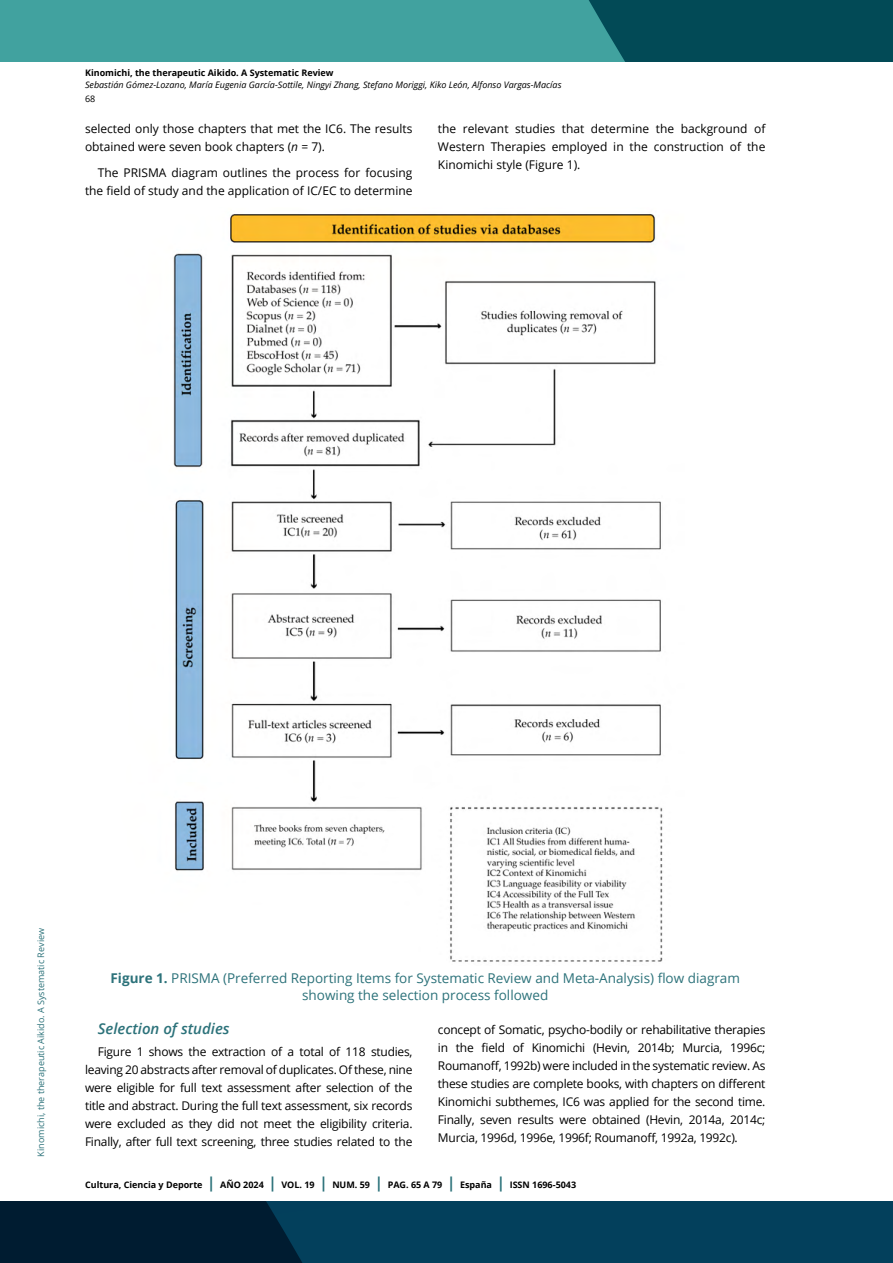
<style>
.page{position:relative;width:893px;height:1263px;background:#fff}
.page>*{position:absolute;margin:0;border:0;box-sizing:border-box;transform-origin:0 0}
.subtitulo_2_H3{font:italic 600 15px "Open Sans";color:#2c727a}
.titulo_tablas_imagen{font:13.5px/16.2px "Open Sans";color:#2c727a;text-align:center}
.Cuerpo_de_texto_P{font:12px/18px "Open Sans";color:#000;text-align:justify}
.t1{font:700 9px "Open Sans";color:#000}
.t2{font:italic 9px "Open Sans";color:#000}
.t3{font:9px "Open Sans";color:#2c727a}
.t4{font:9px "Open Sans";color:#000}
.s1{font-style:italic}
.s2{font-weight:700}
.s3{font-size:15px;color:#2c727a}
</style>
<div class="page">
<svg style="left:0;top:1201px;width:893px;height:62px;background:#02344e"></svg>
<div style="left:0;top:0;width:893px;height:62px;background:#41a29f"></div>
<div style="left:589px;top:0;width:304px;height:62px;background:#024a56"></div>
<img style="left:173px;top:214px;width:490px;height:748px">
<p class="t1" style="left:85px;top:67px;width:250px">Kinomichi, the therapeutic Aikido. A Systematic Review</p>
<p class="t2" style="left:85px;top:79px;width:478px">Sebastián Gómez-Lozano, María Eugenia García-Sottile, Ningyi Zhang, Stefano Moriggi, Kiko León, Alfonso Vargas-Macías</p>
<p class="t4" style="left:85px;top:92px;width:12px">68</p>
<p class="Cuerpo_de_texto_P" style="left:85px;top:119px;width:329px">selected only those chapters that met the IC6. The results obtained were seven book chapters (<span class="s1">n</span> = 7).</p>
<p class="Cuerpo_de_texto_P" style="left:85px;top:163px;width:329px;text-align:right">The PRISMA diagram outlines the process for focusing the field of study and the application of IC/EC to determine</p>
<p class="Cuerpo_de_texto_P" style="left:438px;top:119px;width:329px">the relevant studies that determine the background of Western Therapies employed in the construction of the Kinomichi style (Figure 1).</p>
<p class="t3" style="left:35px;top:1156px;width:230px;rotate:-90deg">Kinomichi, the therapeutic Aikido. A Systematic Review</p>
<p class="titulo_tablas_imagen" style="left:111px;top:970px;width:631px"><span class="s2">Figure 1.</span> PRISMA (Preferred Reporting Items for Systematic Review and Meta-Analysis) flow diagram showing the selection process followed</p>
<p class="subtitulo_2_H3" style="left:98px;top:1018px;width:133px">Selection of studies</p>
<p class="Cuerpo_de_texto_P" style="left:85px;top:1043px;width:329px;text-indent:13px">Figure 1 shows the extraction of a total of 118 studies, leaving 20 abstracts after removal of duplicates. Of these, nine were eligible for full text assessment after selection of the title and abstract. During the full text assessment, six records were excluded as they did not meet the eligibility criteria.<br>Finally, after full text screening, three studies related to the</p>
<p class="Cuerpo_de_texto_P" style="left:438px;top:1020px;width:329px">concept of Somatic, psycho-bodily or rehabilitative therapies in the field of Kinomichi (Hevin, 2014b; Murcia, 1996c; Roumanoff, 1992b) were included in the systematic review. As these studies are complete books, with chapters on different Kinomichi subthemes, IC6 was applied for the second time.<br>Finally, seven results were obtained (Hevin, 2014a, 2014c; Murcia, 1996d, 1996e, 1996f; Roumanoff, 1992a, 1992c).</p>
<p class="t1" style="left:85px;top:1179px;width:493px">Cultura, Ciencia y Deporte <span class="s3">|</span> AÑO 2024 <span class="s3">|</span> VOL. 19 <span class="s3">|</span> NUM. 59 <span class="s3">|</span> PAG. 65 A 79 <span class="s3">|</span> España <span class="s3">|</span> ISSN 1696-5043</p>
</div>
